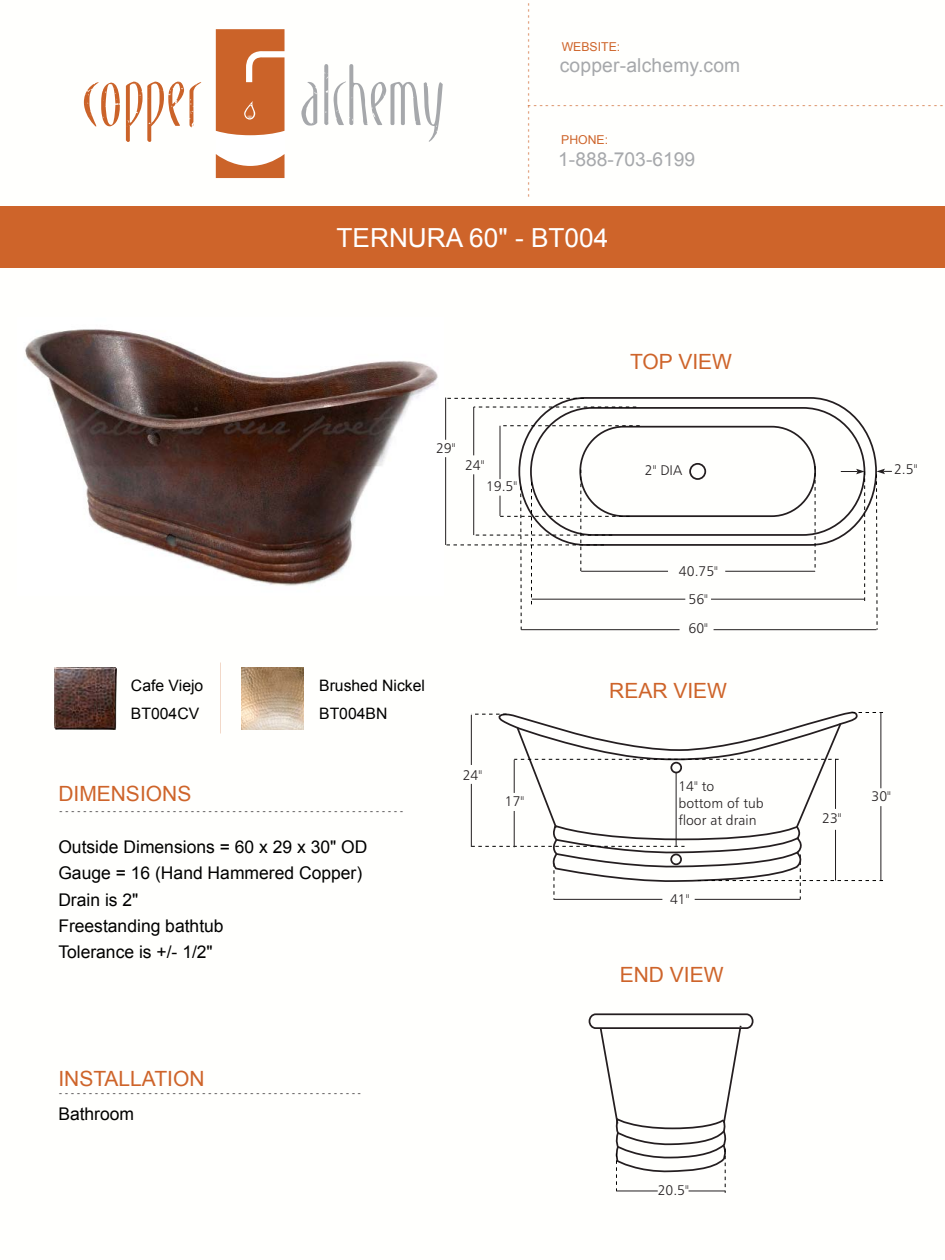
<style>
.page{position:relative;width:945px;height:1260px;background:#fff}
.page>*{position:absolute;margin:0;border:0;box-sizing:border-box;transform-origin:0 0}
.t1{font:26.25px "Arial";color:#fff}
.t2{font:21px "Arial";color:#ce642a}
.t3{font:19.25px "Arial";letter-spacing:.01em;color:#a6a8ab}
.t4{font:17.5px/26.2px "Arial";color:#000}
.t5{font:15.75px/28px "Arial";color:#000}
.t6{font:14px/16.8px "Humanist 777 BT Light B";color:#231f20}
.t7{font:12.25px "Arial";color:#ce642a}
.t8{font:8.75px "Arial";color:#231f20}
.t9{font:8.75px "Arial";color:#ce642a}
</style>
<div class="page">
<div style="left:0;top:206px;width:945px;height:61px;background:#ce642a"></div>
<img style="left:24px;top:329px;width:414px;height:257px">
<hr style="left:554px;top:899px;width:108px;height:1px;background:#231f20">
<hr style="left:695px;top:899px;width:105px;height:1px;background:#231f20">
<svg style="left:471px;top:711px;width:412px;height:188px"></svg>
<hr style="left:471px;top:715px;width:1px;height:50px;background:#231f20">
<hr style="left:471px;top:784px;width:1px;height:63px;background:#231f20">
<hr style="left:514px;top:760px;width:1px;height:33px;background:#231f20">
<hr style="left:514px;top:811px;width:1px;height:36px;background:#231f20">
<div style="left:589px;top:1013px;width:165px;height:16px;border:2px solid #241e20;border-radius:7px"></div>
<svg style="left:599px;top:1025px;width:144px;height:168px"></svg>
<hr style="left:616px;top:1191px;width:42px;height:1px;background:#231f20">
<hr style="left:689px;top:1191px;width:36px;height:1px;background:#231f20">
<img style="left:55px;top:667px;width:62px;height:62px">
<img style="left:242px;top:667px;width:62px;height:62px">
<svg style="left:518px;top:397px;width:359px;height:150px"></svg>
<div style="left:530px;top:407px;width:335px;height:129px;border:2px solid #241e20;border-radius:63px"></div>
<div style="left:579px;top:426px;width:237px;height:91px;border:2px solid #241e20;border-radius:44px"></div>
<div style="left:689px;top:463px;width:17px;height:17px;border:2px solid #241e20;border-radius:50%"></div>
<svg style="left:446px;top:398px;width:138px;height:1px"></svg>
<svg style="left:474px;top:407px;width:162px;height:1px"></svg>
<hr style="left:445px;top:398px;width:1px;height:42px;background:#231f20">
<hr style="left:445px;top:457px;width:1px;height:88px;background:#231f20">
<hr style="left:473px;top:407px;width:1px;height:48px;background:#231f20">
<hr style="left:521px;top:629px;width:159px;height:1px;background:#231f20">
<hr style="left:714px;top:629px;width:162px;height:1px;background:#231f20">
<hr style="left:532px;top:599px;width:153px;height:1px;background:#231f20">
<hr style="left:711px;top:599px;width:154px;height:1px;background:#231f20">
<svg style="left:841px;top:469px;width:24px;height:132px"></svg>
<svg style="left:876px;top:469px;width:16px;height:162px"></svg>
<svg style="left:815px;top:466px;width:1px;height:102px"></svg>
<hr style="left:581px;top:571px;width:87px;height:1px;background:#231f20">
<hr style="left:725px;top:571px;width:90px;height:1px;background:#231f20">
<svg style="left:500px;top:425px;width:140px;height:1px"></svg>
<svg style="left:446px;top:470px;width:184px;height:160px"></svg>
<hr style="left:500px;top:426px;width:1px;height:53px;background:#231f20">
<svg style="left:216px;top:29px;width:69px;height:149px"></svg>
<svg style="left:84px;top:82px;width:36px;height:45px"></svg>
<svg style="left:126px;top:82px;width:58px;height:60px"></svg>
<svg style="left:190px;top:82px;width:11px;height:45px"></svg>
<svg style="left:301px;top:82px;width:16px;height:44px"></svg>
<svg style="left:324px;top:64px;width:4px;height:61px"></svg>
<svg style="left:334px;top:64px;width:109px;height:78px"></svg>
<p class="t9" style="left:535px;top:3px;width:196px;rotate:90deg">---------------------------------</p>
<p class="t7" style="left:562px;top:39px;width:60px">WEBSITE:</p>
<p class="t3" style="left:560px;top:53px;width:182px">copper-alchemy.com</p>
<p class="t9" style="left:528px;top:99px;width:417px">----------------------------------------------------------------------</p>
<p class="t7" style="left:561px;top:132px;width:48px">PHONE:</p>
<p class="t3" style="left:558px;top:147px;width:138px">1-888-703-6199</p>
<h1 class="t1" style="left:337px;top:220px;width:273px">TERNURA 60" - BT004</h1>
<p class="t6" style="left:436px;top:440px;width:21px">29"</p>
<p class="t6" style="left:465px;top:456px;width:21px">24"</p>
<p class="t6" style="left:486px;top:477px;width:33px">19.5"</p>
<p class="t2" style="left:630px;top:348px;width:103px">TOP VIEW</p>
<p class="t6" style="left:645px;top:462px;width:39px">2" DIA</p>
<p class="t6" style="left:679px;top:556px;width:41px;line-height:28.7px;text-align:center">40.75"<br>56"<br>60"</p>
<p class="t5" style="left:131px;top:672px;width:74px">Cafe Viejo<br>BT004CV</p>
<p class="t5" style="left:319px;top:672px;width:107px">Brushed Nickel<br>BT004BN</p>
<p class="t2" style="left:58px;top:779px;width:135px">DIMENSIONS</p>
<p class="t8" style="left:60px;top:805px;width:345px">----------------------------------------------------------</p>
<p class="t4" style="left:58px;top:834px;width:311px">Outside Dimensions = 60 x 29 x 30" OD<br>Gauge = 16 (Hand Hammered Copper)<br>Drain is 2"<br>Freestanding bathtub<br>Tolerance is +/- 1/2"</p>
<p class="t6" style="left:463px;top:767px;width:21px">24"</p>
<p class="t6" style="left:505px;top:793px;width:21px">17"</p>
<p class="t2" style="left:58px;top:1065px;width:148px">INSTALLATION</p>
<p class="t8" style="left:59px;top:1087px;width:303px">---------------------------------------------------</p>
<p class="t4" style="left:58px;top:1100px;width:77px">Bathroom</p>
<p class="t2" style="left:609px;top:677px;width:119px">REAR VIEW</p>
<p class="t6" style="left:678px;top:778px;width:87px">14" to<br>bottom of tub floor at drain</p>
<p class="t6" style="left:670px;top:891px;width:21px">41"</p>
<p class="t2" style="left:620px;top:961px;width:105px">END VIEW</p>
<p class="t6" style="left:658px;top:1182px;width:33px">20.5"</p>
<p class="t6" style="left:894px;top:461px;width:25px">2.5"</p>
<p class="t6" style="left:822px;top:810px;width:21px">23"</p>
<p class="t6" style="left:872px;top:788px;width:21px">30"</p>
</div>
